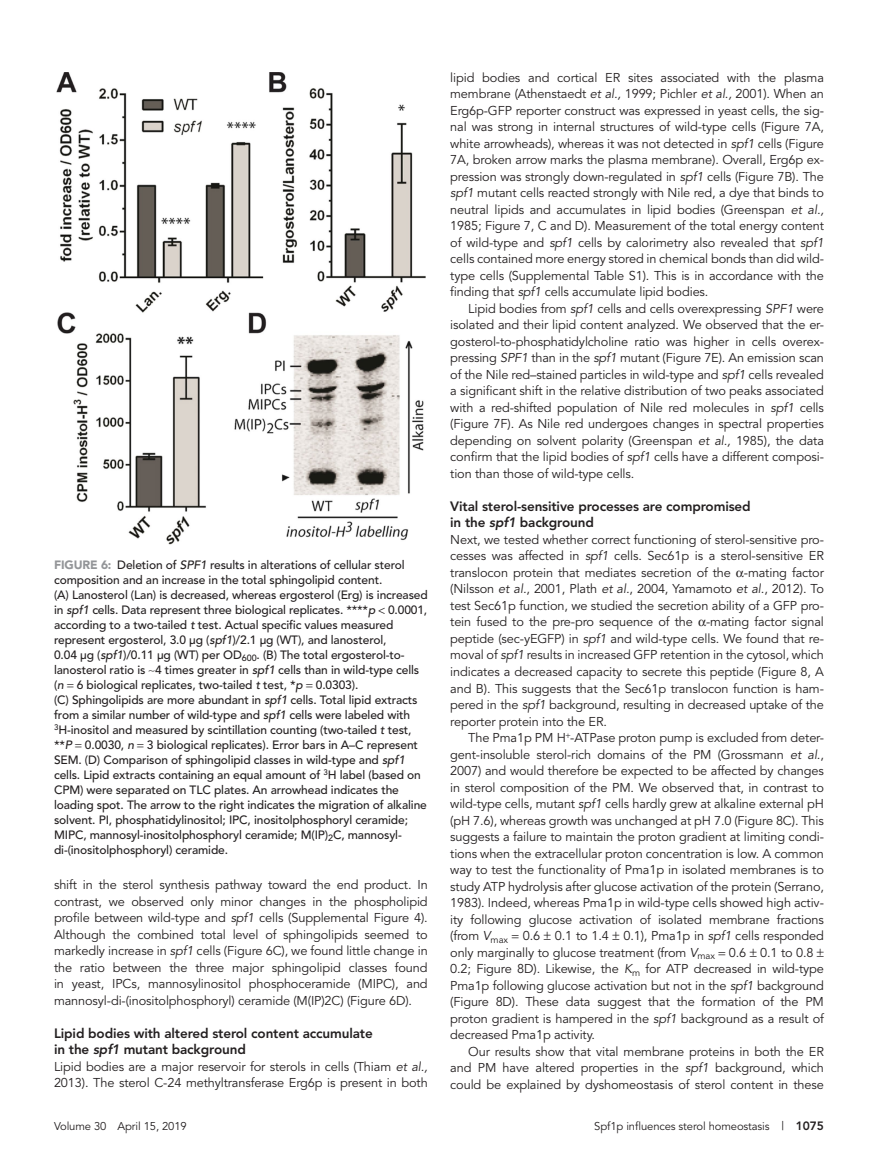
<style>
.page{position:relative;width:878px;height:1175px;background:#fff}
.page>*{position:absolute;margin:0;border:0;box-sizing:border-box;transform-origin:0 0}
.t1{font:800 13.5px/16.5px "Avenir";letter-spacing:-.01em;color:#231f20}
.Para{font:12.75px/16.5px "Avenir";letter-spacing:-.01em;color:#231f20;text-align:justify}
.ParaFL{font:12.75px/16.5px "Avenir";letter-spacing:-.01em;color:#231f20;text-align:justify}
.FigCaption{font:500 12px/15px "Avenir";letter-spacing:-.01em;color:#231f20}
.t2{font:11.25px "Avenir";letter-spacing:-.01em;color:#231f20}
.s1{font-weight:900;color:#939598}
.s2{font-style:italic}
.s3{font-size:12px}
.s4{font-weight:800;font-size:12px}
</style>
<div class="page">
<img style="left:56px;top:72px;width:369px;height:473px">
<p class="FigCaption" style="left:54px;top:557px;width:375px"><span class="s1">FIGURE 6:</span> Deletion of <span class="s2">SPF1</span> results in alterations of cellular sterol composition and an increase in the total sphingolipid content.<br>(A) Lanosterol (Lan) is decreased, whereas ergosterol (Erg) is increased in <span class="s2">spf1</span> cells. Data represent three biological replicates. ****<span class="s2">p</span> 0.0001, according to a two-tailed <span class="s2">t</span> test. Actual specific values measured represent ergosterol, 3.0 μg (<span class="s2">spf1</span>)/2.1 μg (WT), and lanosterol,<br>0.04 μg (<span class="s2">spf1</span>)/0.11 μg (WT) per OD<sub>600</sub>. (B) The total ergosterol-to&shy;lanosterol ratio is ∼4 times greater in <span class="s2">spf1</span> cells than in wild-type cells (<span class="s2">n</span> 6 biological replicates, two-tailed <span class="s2">t</span> test, *<span class="s2">p</span> 0.0303).<br>(C) Sphingolipids are more abundant in <span class="s2">spf1</span> cells. Total lipid extracts from a similar number of wild-type and <span class="s2">spf1</span> cells were labeled with <sup>3</sup>H-inositol and measured by scintillation counting (two-tailed <span class="s2">t</span> test, **<span class="s2">P</span> 0.0030, <span class="s2">n</span> 3 biological replicates). Error bars in A–C represent SEM. (D) Comparison of sphingolipid classes in wild-type and <span class="s2">spf1 </span>cells. Lipid extracts containing an equal amount of <sup>3</sup>H label (based on CPM) were separated on TLC plates. An arrowhead indicates the loading spot. The arrow to the right indicates the migration of alkaline solvent. PI, phosphatidylinositol; IPC, inositolphosphoryl ceramide; MIPC, mannosyl-inositolphosphoryl ceramide; M(IP)<sub>2</sub>C, mannosyl&shy;di-(inositolphosphoryl) ceramide.</p>
<p class="Para" style="left:54px;top:877px;width:375px">shift in the sterol synthesis pathway toward the end product. In contrast, we observed only minor changes in the phospholipid profile between wild-type and <span class="s2">spf1</span> cells (Supplemental Figure 4).<br>Although the combined total level of sphingolipids seemed to markedly increase in <span class="s2">spf1</span> cells (Figure 6C), we found little change in the ratio between the three major sphingolipid classes found in yeast, IPCs, mannosylinositol phosphoceramide (MIPC), and mannosyl-di-(inositolphosphoryl) ceramide (M(IP)2C) (Figure 6D).</p>
<h2 class="t1" style="left:54px;top:1024px;width:320px">Lipid bodies with altered sterol content accumulate in the <span class="s2">spf1</span> mutant background</h2>
<p class="ParaFL" style="left:54px;top:1058px;width:375px">Lipid bodies are a major reservoir for sterols in cells (Thiam <span class="s2">et al.,<br></span>2013). The sterol C-24 methyltransferase Erg6p is present in both</p>
<p class="ParaFL" style="left:450px;top:69px;width:375px">lipid bodies and cortical ER sites associated with the plasma membrane (Athenstaedt <span class="s2">et al.,</span> 1999; Pichler <span class="s2">et al.,</span> 2001). When an Erg6p-GFP reporter construct was expressed in yeast cells, the sig&shy;nal was strong in internal structures of wild-type cells (Figure 7A, white arrowheads), whereas it was not detected in <span class="s2">spf1</span> cells (Figure 7A, broken arrow marks the plasma membrane). Overall, Erg6p ex&shy;pression was strongly down-regulated in <span class="s2">spf1</span> cells (Figure 7B). The <span class="s2">spf1</span> mutant cells reacted strongly with Nile red, a dye that binds to neutral lipids and accumulates in lipid bodies (Greenspan <span class="s2">et al., </span>1985; Figure 7, C and D). Measurement of the total energy content of wild-type and <span class="s2">spf1</span> cells by calorimetry also revealed that <span class="s2">spf1 </span>cells contained more energy stored in chemical bonds than did wild&shy;type cells (Supplemental Table S1). This is in accordance with the finding that <span class="s2">spf1</span> cells accumulate lipid bodies.</p>
<p class="Para" style="left:450px;top:300px;width:375px;text-indent:18px">Lipid bodies from <span class="s2">spf1</span> cells and cells overexpressing <span class="s2">SPF1</span> were isolated and their lipid content analyzed. We observed that the er&shy;gosterol-to-phosphatidylcholine ratio was higher in cells overex&shy;pressing <span class="s2">SPF1</span> than in the <span class="s2">spf1</span> mutant (Figure 7E). An emission scan of the Nile red–stained particles in wild-type and <span class="s2">spf1</span> cells revealed a significant shift in the relative distribution of two peaks associated with a red-shifted population of Nile red molecules in <span class="s2">spf1</span> cells (Figure 7F). As Nile red undergoes changes in spectral properties depending on solvent polarity (Greenspan <span class="s2">et al.,</span> 1985), the data confirm that the lipid bodies of <span class="s2">spf1</span> cells have a different composi&shy;tion than those of wild-type cells.</p>
<h2 class="t1" style="left:450px;top:498px;width:302px">Vital sterol-sensitive processes are compromised in the <span class="s2">spf1</span> background</h2>
<p class="ParaFL" style="left:450px;top:531px;width:375px">Next, we tested whether correct functioning of sterol-sensitive pro&shy;cesses was affected in <span class="s2">spf1</span> cells. Sec61p is a sterol-sensitive ER translocon protein that mediates secretion of the -mating factor (Nilsson <span class="s2">et al.</span>, 2001, Plath <span class="s2">et al.</span>, 2004, Yamamoto <span class="s2">et al.</span>, 2012). To test Sec61p function, we studied the secretion ability of a GFP pro&shy;tein fused to the pre-pro sequence of the -mating factor signal peptide (sec-yEGFP) in <span class="s2">spf1</span> and wild-type cells. We found that re&shy;moval of <span class="s2">spf1</span> results in increased GFP retention in the cytosol, which indicates a decreased capacity to secrete this peptide (Figure 8, A and B). This suggests that the Sec61p translocon function is ham&shy;pered in the <span class="s2">spf1</span> background, resulting in decreased uptake of the reporter protein into the ER.</p>
<p class="Para" style="left:450px;top:729px;width:375px;text-align:left;text-indent:18px">The Pma1p PM H -ATPase proton pump is excluded from deter&shy;gent-insoluble sterol-rich domains of the PM (Grossmann <span class="s2">et al.</span>, 2007) and would therefore be expected to be affected by changes in sterol composition of the PM. We observed that, in contrast to wild-type cells, mutant <span class="s2">spf1</span> cells hardly grew at alkaline external pH (pH 7.6), whereas growth was unchanged at pH 7.0 (Figure 8C). This suggests a failure to maintain the proton gradient at limiting condi&shy;tions when the extracellular proton concentration is low. A common way to test the functionality of Pma1p in isolated membranes is to study ATP hydrolysis after glucose activation of the protein (Serrano, 1983). Indeed, whereas Pma1p in wild-type cells showed high activ&shy;ity following glucose activation of isolated membrane fractions (from <span class="s2">V</span><sub>max</sub> 0.6 0.1 to 1.4 0.1), Pma1p in <span class="s2">spf1</span> cells responded only marginally to glucose treatment (from <span class="s2">V</span><sub>max</sub> 0.6 0.1 to 0.8<br>0.2; Figure 8D). Likewise, the <span class="s2">K</span><sub>m</sub> for ATP decreased in wild-type Pma1p following glucose activation but not in the <span class="s2">spf1</span> background (Figure 8D). These data suggest that the formation of the PM proton gradient is hampered in the <span class="s2">spf1</span> background as a result of decreased Pma1p activity.</p>
<p class="Para" style="left:450px;top:1043px;width:375px;text-indent:18px">Our results show that vital membrane proteins in both the ER and PM have altered properties in the <span class="s2">spf1</span> background, which could be explained by dyshomeostasis of sterol content in these</p>
<p class="t2" style="left:54px;top:1119px;width:134px">Volume 30 April 15, 2019</p>
<p class="t2" style="left:594px;top:1119px;width:231px">Spf1p influences sterol homeostasis <span class="s3">|</span> <span class="s4">1075</span></p>
</div>
